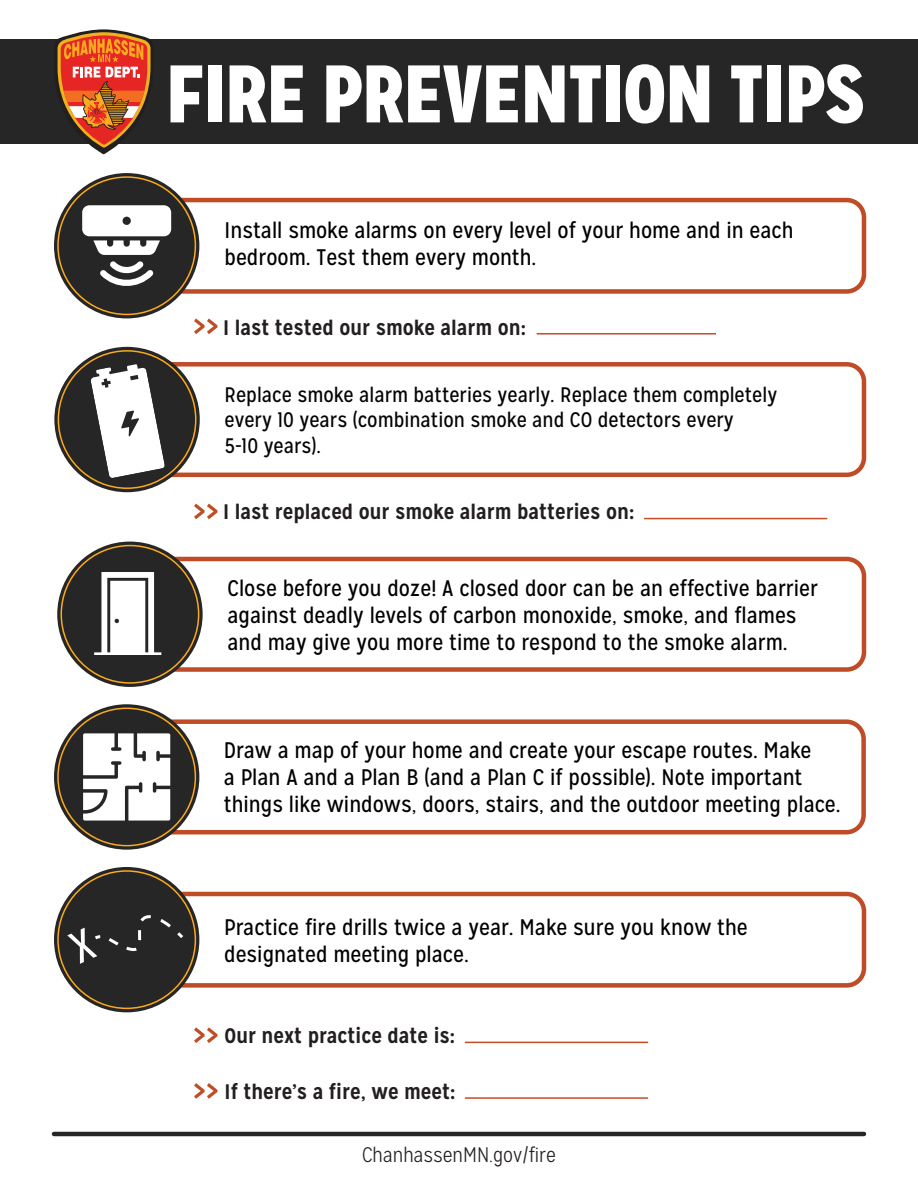
<style>
.page{position:relative;width:918px;height:1188px;background:#fff}
.page>*{position:absolute;margin:0;border:0;box-sizing:border-box;transform-origin:0 0}
.t1{font:900 81.45px "Mission Gothic";color:#fff}
.t2{font:22.5px/27px "Mission Gothic";color:#000}
.t3{font:21px/25.2px "Mission Gothic";color:#040503}
.t4{font:700 21px "Mission Gothic";color:#231f20}
.t5{font:300 21px "Mission Gothic";color:#231f20}
</style>
<div class="page">
<div style="left:122px;top:198px;width:744px;height:96px;border:4px solid #bf4c26;border-radius:17px"></div>
<div style="left:123px;top:362px;width:743px;height:115px;border:4px solid #bf4c26;border-radius:17px"></div>
<div style="left:122px;top:892px;width:744px;height:96px;border:4px solid #bf4c26;border-radius:17px"></div>
<div style="left:126px;top:557px;width:740px;height:115px;border:4px solid #bf4c26;border-radius:17px"></div>
<div style="left:123px;top:719px;width:743px;height:115px;border:4px solid #bf4c26;border-radius:17px"></div>
<div style="left:0;top:39px;width:918px;height:105px;background:#262626"></div>
<svg style="left:57px;top:29px;width:94px;height:125px"></svg>
<div style="left:54px;top:173px;width:145px;height:145px;background:#262626;border-radius:50%"></div>
<svg style="left:54px;top:347px;width:146px;height:145px;background:#393227"></svg>
<div style="left:54px;top:867px;width:145px;height:145px;background:#262626;border-radius:50%"></div>
<svg style="left:54px;top:704px;width:145px;height:146px;background:#373127"></svg>
<div style="left:57px;top:542px;width:146px;height:145px;background:#262626;border-radius:50%"></div>
<hr style="left:537px;top:333px;width:179px;height:2px;background:#c24d27">
<hr style="left:644px;top:518px;width:183px;height:1px;background:#c24d27">
<hr style="left:465px;top:1042px;width:183px;height:1px;background:#c24d27">
<hr style="left:465px;top:1097px;width:183px;height:2px;background:#c24d27">
<svg style="left:100px;top:261px;width:54px;height:25px"></svg>
<svg style="left:82px;top:205px;width:89px;height:50px"></svg>
<svg style="left:90px;top:364px;width:75px;height:114px"></svg>
<svg style="left:94px;top:573px;width:67px;height:81px"></svg>
<svg style="left:83px;top:733px;width:87px;height:88px"></svg>
<hr style="left:54px;top:1132px;width:810px;height:4px;background:#262626">
<svg style="left:194px;top:318px;width:23px;height:16px"></svg>
<svg style="left:194px;top:504px;width:23px;height:15px"></svg>
<svg style="left:194px;top:1027px;width:23px;height:16px"></svg>
<svg style="left:194px;top:1083px;width:23px;height:16px"></svg>
<svg style="left:95px;top:915px;width:88px;height:37px"></svg>
<p class="t1" style="left:166px;top:41px;width:699px">FIRE PREVENTION TIPS</p>
<p class="t2" style="left:225px;top:217px;width:570px">Install smoke alarms on every level of your home and in each bedroom. Test them every month.</p>
<p class="t4" style="left:223px;top:314px;width:304px">I last tested our smoke alarm on:</p>
<p class="t3" style="left:225px;top:383px;width:554px">Replace smoke alarm batteries yearly. Replace them completely every 10 years (combination smoke and CO detectors every<br>5-10 years).</p>
<p class="t4" style="left:223px;top:499px;width:413px">I last replaced our smoke alarm batteries on:</p>
<p class="t2" style="left:228px;top:575px;width:592px">Close before you doze! A closed door can be an effective barrier against deadly levels of carbon monoxide, smoke, and flames and may give you more time to respond to the smoke alarm.</p>
<p class="t2" style="left:224px;top:737px;width:618px">Draw a map of your home and create your escape routes. Make<br>a Plan A and a Plan B (and a Plan C if possible). Note important things like windows, doors, stairs, and the outdoor meeting place.</p>
<p class="t2" style="left:224px;top:913px;width:525px">Practice fire drills twice a year. Make sure you know the designated meeting place.</p>
<p class="t4" style="left:225px;top:1023px;width:232px">Our next practice date is:</p>
<p class="t4" style="left:225px;top:1078px;width:232px">If there’s a fire, we meet:</p>
<p class="t5" style="left:362px;top:1143px;width:195px">ChanhassenMN.gov/fire</p>
</div>
